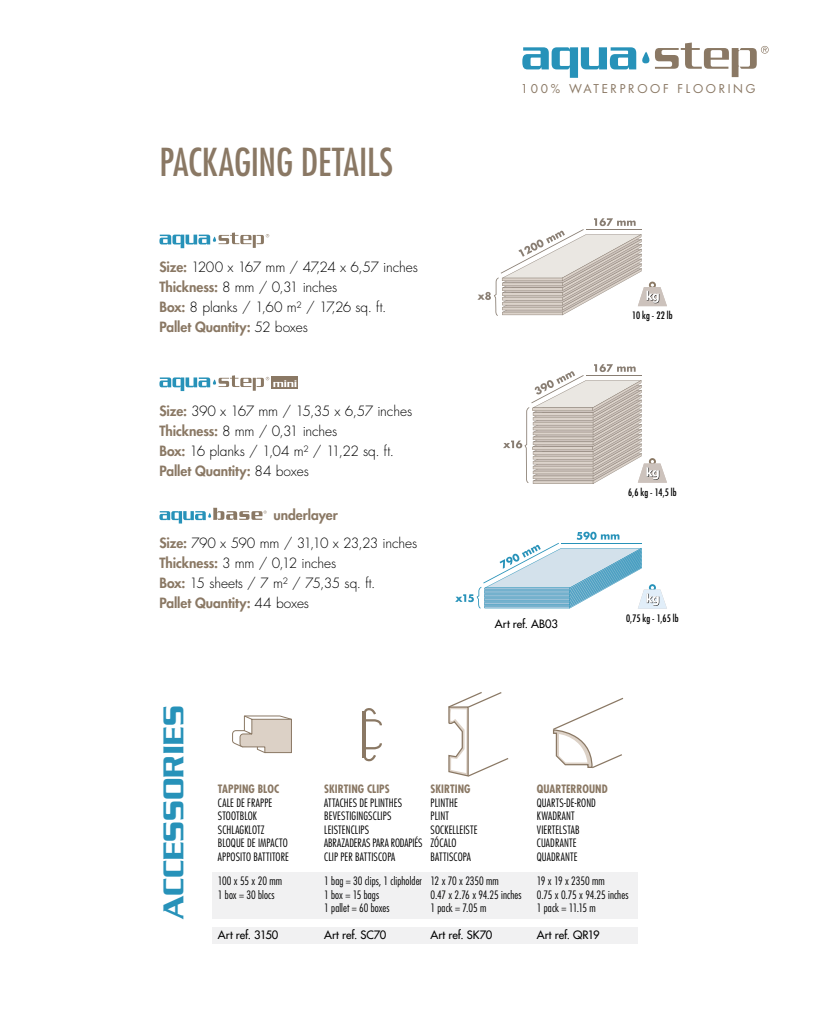
<style>
.page{position:relative;width:815px;height:1028px;background:#fff}
.page>*{position:absolute;margin:0;border:0;box-sizing:border-box;transform-origin:0 0}
.t1{font:condensed 37.5px "Futura Std";letter-spacing:-.015em;color:#8a7864}
.t2{font:500 31.12px "Serpentine";color:#2792b9}
.t3{font:300 13.75px/20px "Futura Std";letter-spacing:-.015em;color:#000}
.t4{font:800 13.75px "Futura Std";color:#8a7864}
.t5{font:11.75px "Futura Std";letter-spacing:.225em;color:#8a7864}
.t6{font:300 condensed 11.25px/13.5px "Futura Std";letter-spacing:.01em;color:#000}
.t7{font:500 11.25px "Futura Std";color:#000}
.t8{font:700 condensed 11.25px "Futura Std";letter-spacing:.005em;color:#8a7864}
.t9{font:condensed 10px "Futura Std";color:#000}
.s1{font-weight:800;color:#8a7864}
</style>
<div class="page">
<svg style="left:522px;top:43px;width:247px;height:35px"></svg>
<svg style="left:159px;top:508px;width:108px;height:15px"></svg>
<div style="left:212px;top:872px;width:426px;height:46px;background:#f1f1f2"></div>
<div style="left:212px;top:927px;width:426px;height:16px;background:#f1f1f2"></div>
<svg style="left:553px;top:697px;width:71px;height:72px"></svg>
<hr style="left:363px;top:711px;width:3px;height:47px;background:#8a7864">
<svg style="left:366px;top:743px;width:16px;height:6px"></svg>
<svg style="left:364px;top:755px;width:12px;height:6px"></svg>
<svg style="left:364px;top:708px;width:18px;height:17px"></svg>
<svg style="left:448px;top:692px;width:61px;height:85px"></svg>
<svg style="left:232px;top:715px;width:60px;height:38px"></svg>
<svg style="left:455px;top:531px;width:212px;height:78px"></svg>
<svg style="left:159px;top:232px;width:110px;height:16px"></svg>
<svg style="left:296px;top:376px;width:2px;height:13px"></svg>
<svg style="left:159px;top:375px;width:137px;height:16px"></svg>
<svg style="left:477px;top:218px;width:190px;height:98px"></svg>
<svg style="left:503px;top:364px;width:164px;height:120px"></svg>
<h1 class="t1" style="left:159px;top:140px;width:232px">PACKAGING DETAILS</h1>
<p class="t3" style="left:159px;top:257px;width:260px"><span class="s1">Size:</span> 1200 x 167 mm / 47,24 x 6,57 inches<br><span class="s1">Thickness:</span> 8 mm / 0,31 inches<br><span class="s1">Box:</span> 8 planks / 1,60 m² / 17,26 sq. ft.<br><span class="s1">Pallet Quantity:</span> 52 boxes</p>
<p class="t3" style="left:159px;top:401px;width:254px"><span class="s1">Size:</span> 390 x 167 mm / 15,35 x 6,57 inches<br><span class="s1">Thickness:</span> 8 mm / 0,31 inches<br><span class="s1">Box:</span> 16 planks / 1,04 m² / 11,22 sq. ft.<br><span class="s1">Pallet Quantity:</span> 84 boxes</p>
<p class="t4" style="left:274px;top:506px;width:66px">underlayer</p>
<p class="t3" style="left:159px;top:533px;width:259px"><span class="s1">Size:</span> 790 x 590 mm / 31,10 x 23,23 inches<br><span class="s1">Thickness:</span> 3 mm / 0,12 inches<br><span class="s1">Box:</span> 15 sheets / 7 m² / 75,35 sq. ft.<br><span class="s1">Pallet Quantity:</span> 44 boxes</p>
<p class="t5" style="left:521px;top:81px;width:236px">100% WATERPROOF FLOORING</p>
<p class="t9" style="left:632px;top:310px;width:42px">10 KG - 22 LB</p>
<p class="t7" style="left:495px;top:617px;width:65px">Art ref. AB03</p>
<p class="t9" style="left:628px;top:486px;width:50px">6,6 KG - 14,5 LB</p>
<p class="t9" style="left:626px;top:612px;width:54px">0,75 KG - 1,65 LB</p>
<h2 class="t2" style="left:156px;top:918px;width:215px;rotate:-90deg">ACCESSORIES</h2>
<p class="t8" style="left:218px;top:782px;width:63px">TAPPING BLOC</p>
<p class="t6" style="left:218px;top:796px;width:35px">CALE DEFRAPPE<br>STOOTBLOK<br>SCHLAGKLOTZ<br>BLOQUE</p>
<p class="t6" style="left:247px;top:836px;width:16px">DE IMPACTO</p>
<p class="t6" style="left:218px;top:850px;width:10px">APPOSITO</p>
<p class="t6" style="left:253px;top:850px;width:5px">BATTITORE</p>
<p class="t6" style="left:218px;top:874px;width:66px">100 X 55 X 20 MM<br>1 BOX = 30 BLOCS</p>
<p class="t7" style="left:218px;top:927px;width:62px">Art ref. 3150</p>
<p class="t8" style="left:324px;top:782px;width:67px">SKIRTING CLIPS</p>
<p class="t6" style="left:324px;top:796px;width:6px">ATTACHES</p>
<p class="t6" style="left:359px;top:796px;width:16px">DE PLINTHES</p>
<p class="t6" style="left:324px;top:809px;width:6px;text-align:justify">BEVESTIGINGSCLIPS LEISTENCLIPS ABRAZADERAS</p>
<p class="t6" style="left:372px;top:836px;width:5px">PARA</p>
<p class="t6" style="left:391px;top:836px;width:5px">RODAPI</p>
<p class="t6" style="left:414px;top:836px;width:8px">ÉS</p>
<p class="t6" style="left:324px;top:850px;width:36px">CLIPPER BATTISCOPA</p>
<p class="t6" style="left:324px;top:874px;width:99px">1 BAG = 30 CLIPS, 1 CLIPHOLDER<br>1 BOX = 15 BAGS<br>1 PALLET = 60 BOXES</p>
<p class="t8" style="left:431px;top:782px;width:40px">SKIRTING</p>
<p class="t6" style="left:431px;top:796px;width:14px">PLINTHE<br>PLINT<br>SOCKELLEISTE<br>ZÓCALO<br>BATTISCOPA</p>
<p class="t6" style="left:431px;top:874px;width:93px">12 X 70 X 2350 MM<br>0.47 X 2.76 X 94.25 INCHES<br>1 PACK = 7.05 M</p>
<p class="t8" style="left:537px;top:782px;width:71px">QUARTERROUND</p>
<p class="t6" style="left:537px;top:796px;width:6px">QUARTS</p>
<p class="t6" style="left:564px;top:796px;width:19px">-DE-ROND</p>
<p class="t6" style="left:537px;top:809px;width:6px;text-align:justify">KWADRANT VIERTELSTAB CUADRANTE QUADRANTE</p>
<p class="t6" style="left:537px;top:874px;width:93px">19 X 19 X 2350 MM<br>0.75 X 0.75 X 94.25 INCHES<br>1 PACK = 11.15 M</p>
<p class="t7" style="left:324px;top:927px;width:64px">Art ref. SC70</p>
<p class="t7" style="left:430px;top:927px;width:63px">Art ref. SK70</p>
<p class="t7" style="left:537px;top:927px;width:64px">Art ref. QR19</p>
</div>
